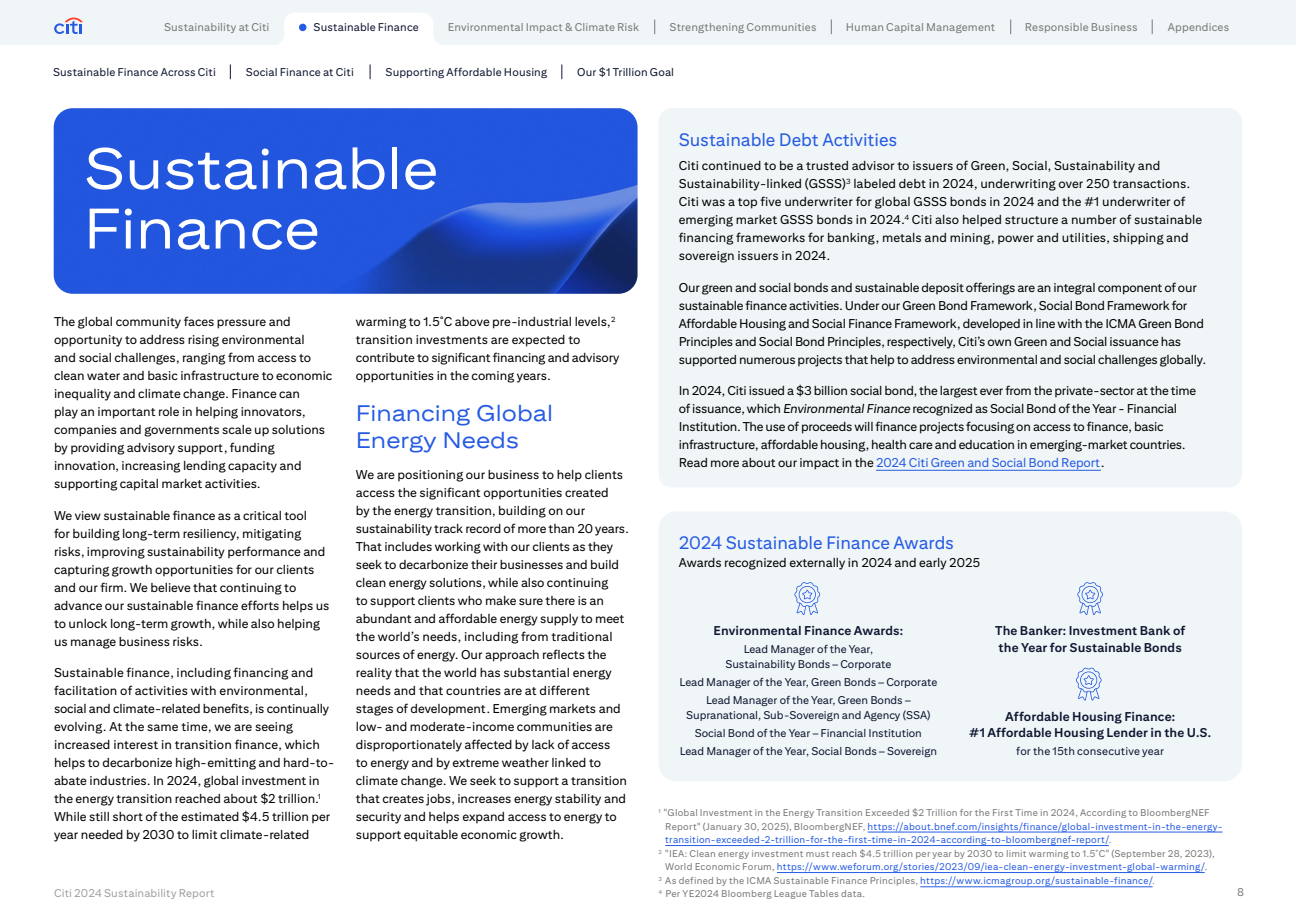
<style>
.page{position:relative;width:1296px;height:918px;background:#fff}
.page>*{position:absolute;margin:0;border:0;box-sizing:border-box;transform-origin:0 0}
.L1_Title{font:57px/60px "Citi Sans Display";color:#fff}
.L3_Title{font:22.5px/27px "Citi Sans Display";color:#255be3}
.Tier_3_Callout_-_Title{font:18px "Citi Sans Text";color:#255be3}
.Body_Copy{font:12.75px/18px "Citi Sans Text";color:#000}
.XSmall_Accent_Text{font:700 12.75px/16.5px "Citi Sans Text";letter-spacing:.005em;color:#0f1632;text-align:center}
.Tier_3_Callout_-_Title-2{font:12.75px "Citi Sans Text";color:#000}
.Body_Copy-2{font:11.25px/15px "Citi Sans Text";color:#0f1632;text-align:center}
.t1{font:11.25px "Citi Sans Text";letter-spacing:.01em;color:#787878}
.t2{font:11.25px "Citi Sans Text";letter-spacing:.01em;color:#a0a0a0}
.XXSmall_Accent_Text{font:11.25px "Citi Sans Text";letter-spacing:.015em;color:#0f1632}
.Footnotes{font:9.75px/13.5px "Citi Sans Text";letter-spacing:.025em;color:#787878;text-align:center}
.Footnotes-2{font:9.75px/13.5px "Citi Sans Text";letter-spacing:.03em;color:#255be3}
.s1{font-style:italic}
.s2{color:#255be3}
.s3{color:#787878}
</style>
<div class="page">
<div style="left:0;top:0;width:1296px;height:44px;background:#f0f5f7"></div>
<svg style="left:273px;top:13px;width:171px;height:32px"></svg>
<div style="left:299px;top:24px;width:8px;height:7px;background:#255be3;border-radius:50%"></div>
<svg style="left:54px;top:18px;width:29px;height:16px"></svg>
<svg style="left:230px;top:64px;width:1px;height:15px"></svg>
<svg style="left:370px;top:64px;width:1px;height:15px"></svg>
<svg style="left:562px;top:64px;width:1px;height:15px"></svg>
<svg style="left:654px;top:19px;width:1px;height:15px"></svg>
<svg style="left:831px;top:19px;width:1px;height:15px"></svg>
<svg style="left:1010px;top:19px;width:1px;height:15px"></svg>
<svg style="left:1152px;top:19px;width:1px;height:15px"></svg>
<img style="left:54px;top:108px;width:584px;height:186px">
<hr style="left:868px;top:832px;width:355px;height:1px;background:#255be3">
<hr style="left:665px;top:845px;width:444px;height:1px;background:#255be3">
<hr style="left:777px;top:872px;width:428px;height:1px;background:#255be3">
<hr style="left:920px;top:887px;width:233px;height:1px;background:#255be3">
<div style="left:658px;top:108px;width:584px;height:380px;background:#f0f5f7;border-radius:14px"></div>
<hr style="left:876px;top:470px;width:225px;height:1px;background:#255be3">
<div style="left:658px;top:511px;width:584px;height:271px;background:#f0f5f7;border-radius:18px"></div>
<svg style="left:794px;top:582px;width:26px;height:33px"></svg>
<svg style="left:1076px;top:668px;width:26px;height:33px"></svg>
<svg style="left:1077px;top:582px;width:26px;height:33px"></svg>
<p class="t1" style="left:164px;top:20px;width:107px">Sustainability at Citi</p>
<p class="t1" style="left:448px;top:20px;width:193px">Environmental Impact &amp; Climate Risk</p>
<p class="t1" style="left:670px;top:20px;width:148px">Strengthening Communities</p>
<p class="t1" style="left:846px;top:20px;width:151px">Human Capital Management</p>
<p class="t1" style="left:1025px;top:20px;width:114px">Responsible Business</p>
<p class="t1" style="left:1168px;top:20px;width:63px">Appendices</p>
<p class="Body_Copy-2" style="left:314px;top:19px;width:107px">Sustainable Finance</p>
<p class="Body_Copy-2" style="left:53px;top:64px;width:164px">Sustainable Finance Across Citi</p>
<p class="Body_Copy-2" style="left:246px;top:64px;width:110px">Social Finance at Citi</p>
<p class="Body_Copy-2" style="left:386px;top:64px;width:163px">Supporting Affordable Housing</p>
<p class="Body_Copy-2" style="left:577px;top:64px;width:98px">Our $1 Trillion Goal</p>
<p class="Tier_3_Callout_-_Title" style="left:679px;top:129px;width:220px">Sustainable Debt Activities</p>
<p class="Body_Copy" style="left:679px;top:157px;width:525px">Citi continued to be a trusted advisor to issuers of Green, Social, Sustainability and Sustainability-linked (GSSS)<sup>3</sup> labeled debt in 2024, underwriting over 250 transactions.<br>Citi was a top five underwriter for global GSSS bonds in 2024 and the #1 underwriter of emerging market GSSS bonds in 2024.<sup>4</sup> Citi also helped structure a number of sustainable financing frameworks for banking, metals and mining, power and utilities, shipping and sovereign issuers in 2024.</p>
<p class="Body_Copy" style="left:679px;top:278px;width:529px">Our green and social bonds and sustainable deposit offerings are an integral component of our sustainable finance activities. Under our Green Bond Framework, Social Bond Framework for Affordable Housing and Social Finance Framework, developed in line with the ICMA Green Bond Principles and Social Bond Principles, respectively, Citi’s own Green and Social issuance has supported numerous projects that help to address environmental and social challenges globally.</p>
<p class="Body_Copy" style="left:679px;top:382px;width:519px">In 2024, Citi issued a $3 billion social bond, the largest ever from the private-sector at the time of issuance, which <span class="s1">Environmental Finance</span> recognized as Social Bond of the Year - Financial Institution. The use of proceeds will finance projects focusing on access to finance, basic infrastructure, affordable housing, health care and education in emerging-market countries.<br>Read more about our impact in the <span class="s2">2024 Citi Green and Social Bond Report</span>.</p>
<p class="L1_Title" style="left:84px;top:138px;width:356px">Sustainable<br>Finance</p>
<p class="Body_Copy" style="left:356px;top:312px;width:265px">warming to 1.5˚C above pre-industrial levels,<sup>2 </sup>transition investments are expected to contribute to significant financing and advisory opportunities in the coming years.</p>
<p class="L3_Title" style="left:356px;top:399px;width:199px">Financing Global<br>Energy Needs</p>
<p class="Body_Copy" style="left:356px;top:465px;width:274px">We are positioning our business to help clients access the significant opportunities created<br>by the energy transition, building on our sustainability track record of more than 20 years.<br>That includes working with our clients as they seek to decarbonize their businesses and build clean energy solutions, while also continuing<br>to support clients who make sure there is an abundant and affordable energy supply to meet the world’s needs, including from traditional sources of energy. Our approach reflects the reality that the world has substantial energy needs and that countries are at different stages of development. Emerging markets and low- and moderate-income communities are disproportionately affected by lack of access<br>to energy and by extreme weather linked to climate change. We seek to support a transition that creates jobs, increases energy stability and security and helps expand access to energy to support equitable economic growth.</p>
<p class="Body_Copy" style="left:54px;top:312px;width:280px">The global community faces pressure and opportunity to address rising environmental<br>and social challenges, ranging from access to clean water and basic infrastructure to economic inequality and climate change. Finance can<br>play an important role in helping innovators, companies and governments scale up solutions by providing advisory support, funding innovation, increasing lending capacity and supporting capital market activities.</p>
<p class="Body_Copy" style="left:54px;top:506px;width:277px">We view sustainable finance as a critical tool<br>for building long-term resiliency, mitigating risks, improving sustainability performance and capturing growth opportunities for our clients and our firm. We believe that continuing to advance our sustainable finance efforts helps us to unlock long-term growth, while also helping us manage business risks.</p>
<p class="Body_Copy" style="left:54px;top:663px;width:282px">Sustainable finance, including financing and facilitation of activities with environmental, social and climate-related benefits, is continually evolving. At the same time, we are seeing increased interest in transition finance, which helps to decarbonize high-emitting and hard-to&shy;abate industries. In 2024, global investment in the energy transition reached about $2 trillion.<sup>1<br></sup>While still short of the estimated $4.5 trillion per year needed by 2030 to limit climate-related</p>
<p class="Tier_3_Callout_-_Title" style="left:679px;top:532px;width:277px">2024 Sustainable Finance Awards</p>
<p class="Tier_3_Callout_-_Title-2" style="left:679px;top:555px;width:303px">Awards recognized externally in 2024 and early 2025</p>
<p class="XSmall_Accent_Text" style="left:995px;top:622px;width:191px;text-align:left">The Banker: Investment Bank of the Year for Sustainable Bonds</p>
<p class="XSmall_Accent_Text" style="left:714px;top:622px;width:191px">Environmental Finance Awards:</p>
<p class="Body_Copy-2" style="left:726px;top:641px;width:167px">Lead Manager of the Year,<br>Sustainability Bonds – Corporate</p>
<p class="Body_Copy-2" style="left:680px;top:674px;width:259px">Lead Manager of the Year, Green Bonds – Corporate</p>
<p class="Body_Copy-2" style="left:686px;top:692px;width:246px">Lead Manager of the Year, Green Bonds –<br>Supranational, Sub-Sovereign and Agency (SSA)</p>
<p class="Body_Copy-2" style="left:695px;top:725px;width:229px">Social Bond of the Year – Financial Institution</p>
<p class="Body_Copy-2" style="left:680px;top:743px;width:259px">Lead Manager of the Year, Social Bonds – Sovereign</p>
<p class="XSmall_Accent_Text" style="left:969px;top:708px;width:244px">Affordable Housing Finance:<br>#1 Affordable Housing Lender in the U.S.</p>
<p class="XXSmall_Accent_Text" style="left:1016px;top:745px;width:149px">for the 15th consecutive year</p>
<p class="Footnotes-2" style="left:665px;top:806px;width:559px;text-indent:-7px"><sup>1</sup> <span class="s3">"Global Investment in the Energy Transition Exceeded $2 Trillion for the First Time in 2024, According to BloombergNEF<br>Report" (January 30, 2025), BloombergNEF,</span> https://about.bnef.com/insights/finance/global-investment-in-the-energy&shy;transition-exceeded-2-trillion-for-the-first-time-in-2024-according-to-bloombergnef-report/<span class="s3">.</span></p>
<p class="Footnotes" style="left:658px;top:846px;width:558px"><sup>2</sup> "IEA: Clean energy investment must reach $4.5 trillion per year by 2030 to limit warming to 1.5˚C" (September 28, 2023),<br>World Economic Forum, <span class="s2">https://www.weforum.org/stories/2023/09/iea-clean-energy-investment-global-warming/</span>.</p>
<p class="Footnotes" style="left:658px;top:873px;width:498px"><sup>3</sup> As defined by the ICMA Sustainable Finance Principles, <span class="s2">https://www.icmagroup.org/sustainable-finance/</span>.</p>
<p class="Footnotes" style="left:658px;top:887px;width:208px"><sup>4</sup> Per YE2024 Bloomberg League Tables data.</p>
<p class="t2" style="left:54px;top:887px;width:162px">Citi 2024 Sustainability Report</p>
<p class="t1" style="left:1237px;top:886px;width:8px">8</p>
</div>
